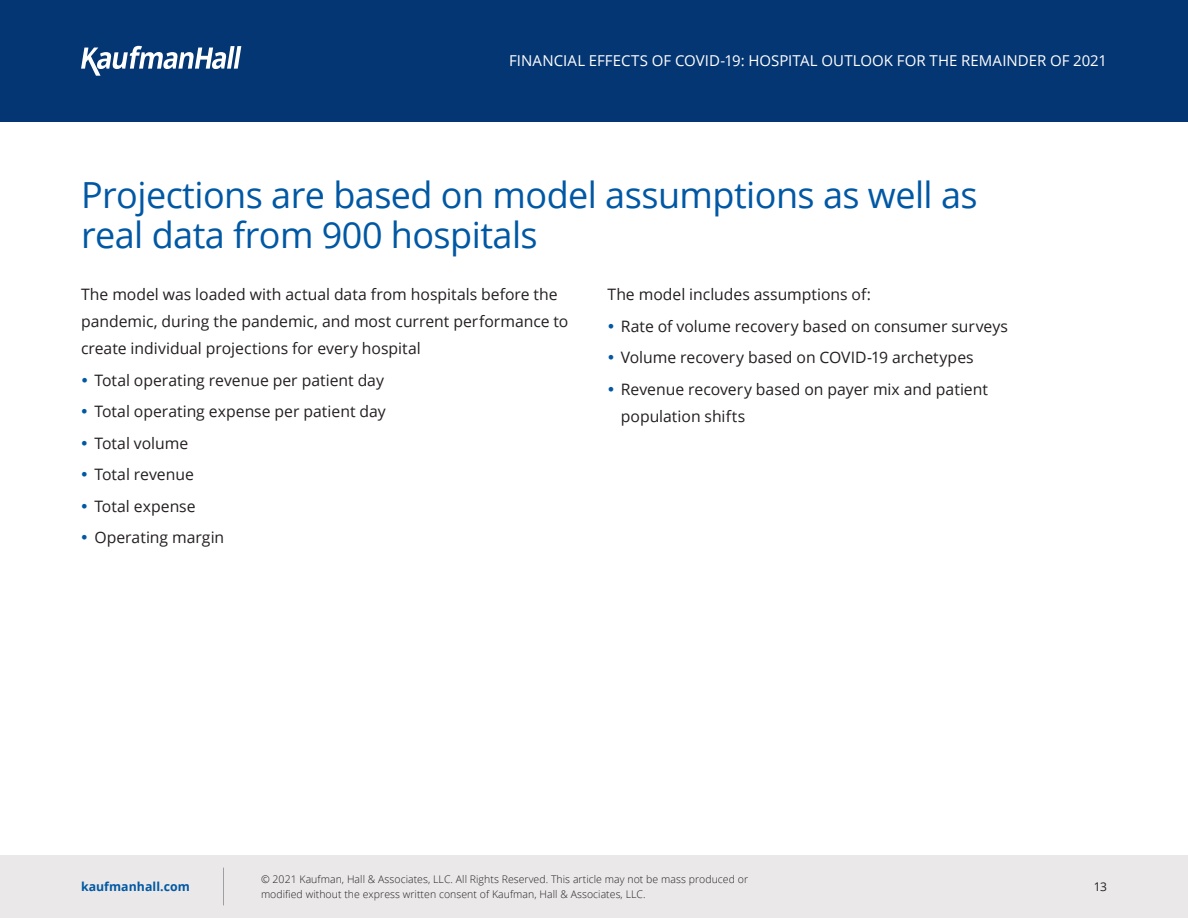
<style>
.page{position:relative;width:1188px;height:918px;background:#fff}
.page>*{position:absolute;margin:0;border:0;box-sizing:border-box;transform-origin:0 0}
.t1{font:36px/40.5px "Open Sans";letter-spacing:-.015em;color:#0058a4}
.t2{font:15.75px/27px "Open Sans";color:#231f20}
.t3{font:15px "Open Sans";letter-spacing:.005em;color:#fff}
.t4{font:700 12.3px "Open Sans";letter-spacing:.005em;color:#0058a4}
.t5{font:12px "Open Sans";color:#231f20}
.t6{font:300 10.5px/15px "Open Sans";letter-spacing:.005em;color:#231f20}
.s1{color:#0058a4}
</style>
<div class="page">
<div style="left:0;top:0;width:1188px;height:122px;background:#043673"></div>
<svg style="left:81px;top:46px;width:160px;height:30px"></svg>
<div style="left:0;top:855px;width:1188px;height:63px;background:#eae8e8"></div>
<hr style="left:223px;top:868px;width:1px;height:37px;background:#9d9fa2">
<p class="t3" style="left:509px;top:51px;width:599px">FINANCIAL EFFECTS OF COVID-19: HOSPITAL OUTLOOK FOR THE REMAINDER OF 2021</p>
<h1 class="t1" style="left:81px;top:173px;width:898px">Projections are based on model assumptions as well as real data from 900 hospitals</h1>
<p class="t2" style="left:81px;top:280px;width:489px">The model was loaded with actual data from hospitals before the pandemic, during the pandemic, and most current performance to create individual projections for every hospital</p>
<p class="t2" style="left:81px;top:366px;width:304px"><span class="s1">•</span> Total operating revenue per patient day</p>
<p class="t2" style="left:81px;top:397px;width:306px"><span class="s1">•</span> Total operating expense per patient day</p>
<p class="t2" style="left:81px;top:429px;width:109px"><span class="s1">•</span> Total volume</p>
<p class="t2" style="left:81px;top:460px;width:114px"><span class="s1">•</span> Total revenue</p>
<p class="t2" style="left:81px;top:492px;width:116px"><span class="s1">•</span> Total expense</p>
<p class="t2" style="left:81px;top:523px;width:145px"><span class="s1">•</span> Operating margin</p>
<p class="t2" style="left:607px;top:280px;width:265px">The model includes assumptions of:</p>
<p class="t2" style="left:607px;top:312px;width:402px"><span class="s1">•</span> Rate of volume recovery based on consumer surveys</p>
<p class="t2" style="left:607px;top:343px;width:368px"><span class="s1">•</span> Volume recovery based on COVID-19 archetypes</p>
<p class="t2" style="left:621px;top:375px;width:369px;text-indent:-13px"><span class="s1">•</span> Revenue recovery based on payer mix and patient population shifts</p>
<p class="t6" style="left:261px;top:871px;width:489px">© 2021 Kaufman, Hall &amp; Associates, LLC. All Rights Reserved. This article may not be mass produced or modified without the express written consent of Kaufman, Hall &amp; Associates, LLC.</p>
<p class="t4" style="left:81px;top:878px;width:110px">kaufmanhall.com</p>
<p class="t5" style="left:1094px;top:878px;width:15px">13</p>
</div>
